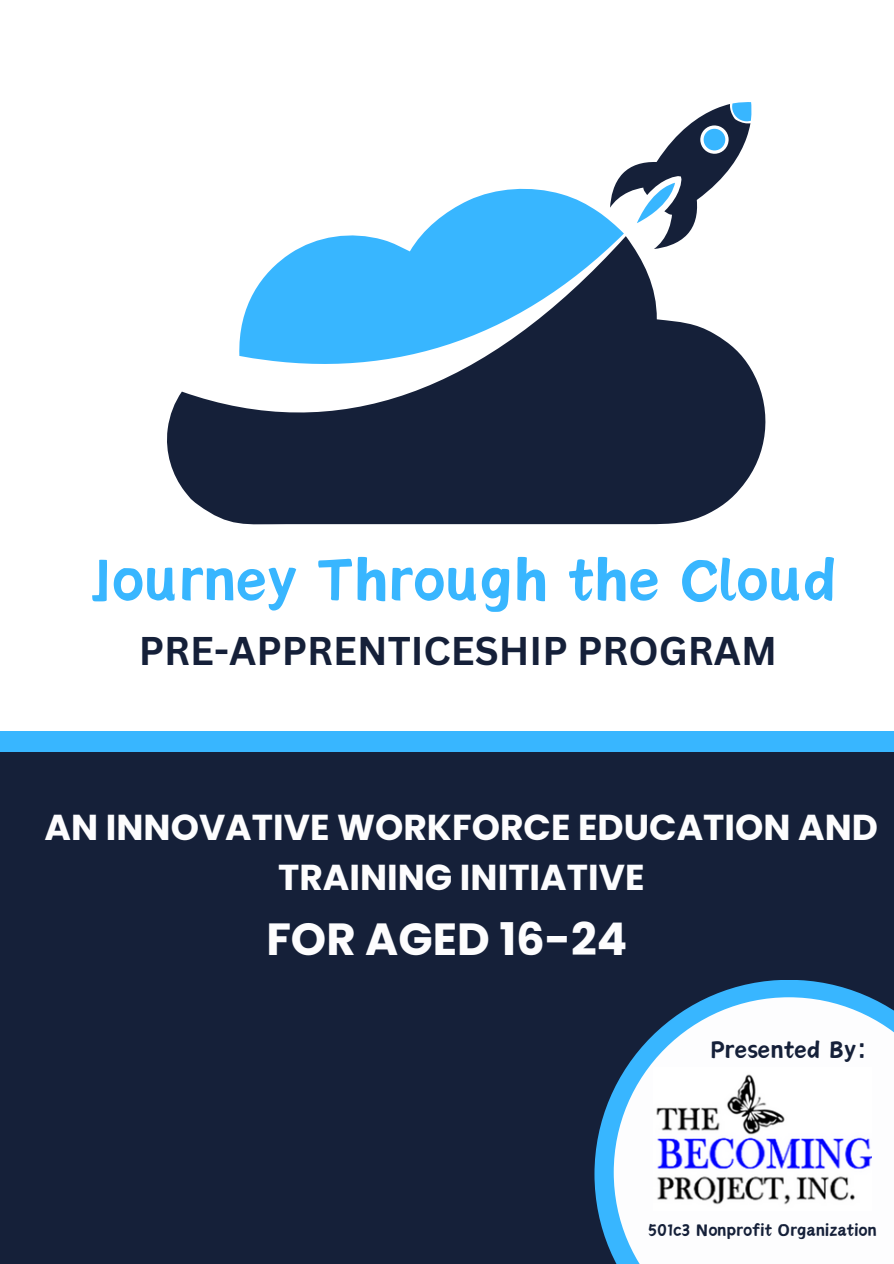
<style>
.page{position:relative;width:894px;height:1264px;background:#fff}
.page>*{position:absolute;margin:0;border:0;box-sizing:border-box;transform-origin:0 0}
.t1{font:74.7px "Canva Sword Like Dream";color:#38b6ff}
.t2{font:700 45px "Poppins";color:#fdfdfe}
.t3{font:700 39px "Canva Sans";color:#152039}
.t4{font:700 36px/49.5px "Poppins";color:#fdfdfe;text-align:center}
.t5{font:30px "Canva Sword Like Dream";color:#152039}
.t6{font:21px "Canva Sword Like Dream";color:#152039}
</style>
<div class="page">
<svg style="left:615px;top:102px;width:136px;height:134px"></svg>
<svg style="left:167px;top:236px;width:598px;height:288px;fill:#152039"></svg>
<svg style="left:238px;top:185px;width:385px;height:197px;fill:#38b6ff"></svg>
<div style="left:0;top:731px;width:893px;height:532px;background:#152039"></div>
<div style="left:0;top:731px;width:893px;height:20px;background:#38b6ff"></div>
<svg style="left:594px;top:980px;width:275px;height:277px"></svg>
<svg style="left:613px;top:997px;width:280px;height:266px;background:#d0e0ec"></svg>
<img style="left:653px;top:1067px;width:218px;height:143px">
<p class="t1" style="left:94px;top:544px;width:745px">Journey Through the Cloud</p>
<p class="t3" style="left:139px;top:623px;width:639px">PRE-APPRENTICESHIP PROGRAM</p>
<h1 class="t4" style="left:45px;top:803px;width:834px">AN INNOVATIVE WORKFORCE EDUCATION AND<br>TRAINING INITIATIVE</h1>
<h3 class="t2" style="left:266px;top:907px;width:362px">FOR AGED 16-24</h3>
<h2 class="t5" style="left:709px;top:1035px;width:159px">Presented By:</h2>
<h2 class="t6" style="left:648px;top:1220px;width:230px">501c3 Nonprofit Organization</h2>
</div>
